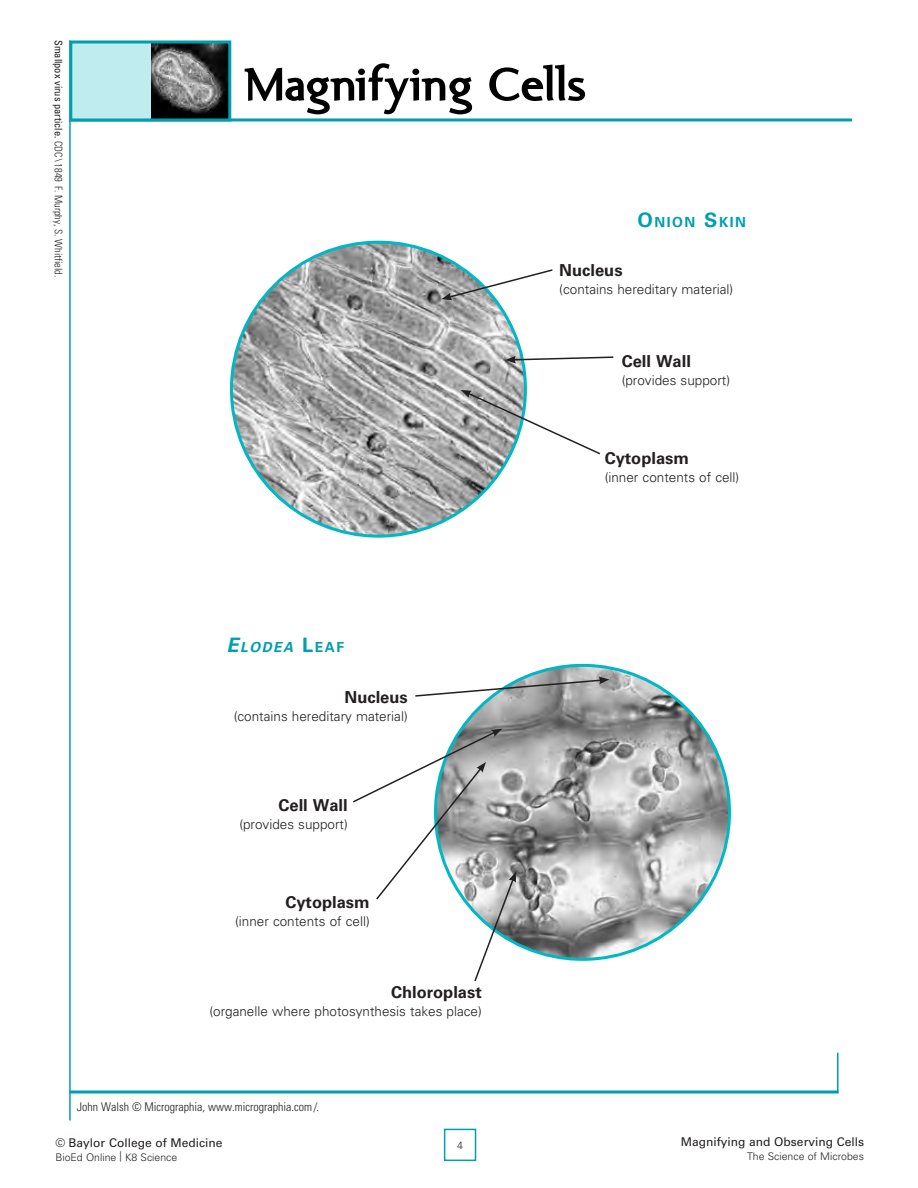
<style>
.page{position:relative;width:918px;height:1188px;background:#fff}
.page>*{position:absolute;margin:0;border:0;box-sizing:border-box;transform-origin:0 0}
.t1{font:700 16.5px "Univers";color:#231f20}
.t2{font:italic 700 13.95px "Univers";color:#009faf}
.t3{font:700 13.95px "Univers";letter-spacing:.105em;color:#009faf}
.t4{font:300 13.5px "Univers";color:#231f20}
.t5{font:12px "Univers";color:#231f20}
.t6{font:300 condensed 12px "Univers";color:#231f20}
.t7{font:300 condensed 10.5px "Univers";color:#231f20}
.t8{font:300 10.5px "Univers";color:#231f20}
.s1{font-weight:400}
.s2{font-size:19.8px}
.s3{font-style:normal;font-size:19.8px}
.s4{font-style:normal}
</style>
<div class="page">
<div style="left:444px;top:1129px;width:32px;height:32px;background:#fff;border:2px solid #009faf"></div>
<svg style="left:245px;top:63px;width:227px;height:51px"></svg>
<svg style="left:489px;top:65px;width:96px;height:36px"></svg>
<img style="left:231px;top:242px;width:294px;height:294px;border-radius:147px">
<img style="left:435px;top:665px;width:294px;height:294px;border-radius:146px">
<svg style="left:505px;top:356px;width:109px;height:8px"></svg>
<svg style="left:461px;top:390px;width:139px;height:66px"></svg>
<svg style="left:441px;top:268px;width:112px;height:32px"></svg>
<svg style="left:415px;top:677px;width:194px;height:21px"></svg>
<hr style="left:69px;top:1091px;width:769px;height:3px;background:#009faf">
<hr style="left:69px;top:40px;width:2px;height:1080px;background:#009faf">
<hr style="left:837px;top:1053px;width:1px;height:40px;background:#009faf">
<hr style="left:70px;top:118px;width:782px;height:3px;background:#009faf">
<svg style="left:353px;top:729px;width:163px;height:253px"></svg>
<img style="left:151px;top:44px;width:76px;height:74px">
<div style="left:71px;top:42px;width:80px;height:78px;background:#bfecef"></div>
<div style="left:69px;top:40px;width:162px;height:82px;border:3px solid #009faf"></div>
<p class="t7" style="left:65px;top:40px;width:239px;rotate:90deg"><span class="s1">Smallpox virus particle.</span> CDC \1849 F. Murphy, S. Whitfield.</p>
<p class="t2" style="left:226px;top:639px;width:119px"><span class="s2">E</span>LODEA <span class="s3">L</span><span class="s4">EAF</span></p>
<p class="t1" style="left:345px;top:687px;width:65px">Nucleus</p>
<p class="t4" style="left:234px;top:708px;width:176px">(contains hereditary material)</p>
<p class="t1" style="left:279px;top:795px;width:71px">Cell Wall</p>
<p class="t4" style="left:239px;top:816px;width:110px">(provides support)</p>
<p class="t1" style="left:285px;top:892px;width:86px">Cytoplasm</p>
<p class="t4" style="left:235px;top:913px;width:136px">(inner contents of cell)</p>
<p class="t1" style="left:391px;top:982px;width:92px">Chloroplast</p>
<p class="t4" style="left:209px;top:1003px;width:274px">(organelle where photosynthesis takes place)</p>
<p class="t6" style="left:77px;top:1099px;width:244px">John Walsh © Micrographia, www.micrographia.com/.</p>
<p class="t5" style="left:55px;top:1136px;width:168px">© Baylor College of Medicine</p>
<p class="t8" style="left:457px;top:1139px;width:7px">4</p>
<p class="t8" style="left:55px;top:1151px;width:123px">BioEd Online | K8 Science</p>
<p class="t3" style="left:637px;top:214px;width:110px"><span class="s2">O</span>NION <span class="s2">S</span>KIN</p>
<p class="t1" style="left:559px;top:260px;width:65px">Nucleus</p>
<p class="t4" style="left:559px;top:281px;width:176px">(contains hereditary material)</p>
<p class="t1" style="left:622px;top:352px;width:71px">Cell Wall</p>
<p class="t4" style="left:622px;top:373px;width:110px">(provides support)</p>
<p class="t1" style="left:605px;top:449px;width:86px">Cytoplasm</p>
<p class="t4" style="left:605px;top:469px;width:136px">(inner contents of cell)</p>
<p class="t5" style="left:681px;top:1135px;width:185px">Magnifying and Observing Cells</p>
<p class="t8" style="left:747px;top:1149px;width:119px">The Science of Microbes</p>
</div>
